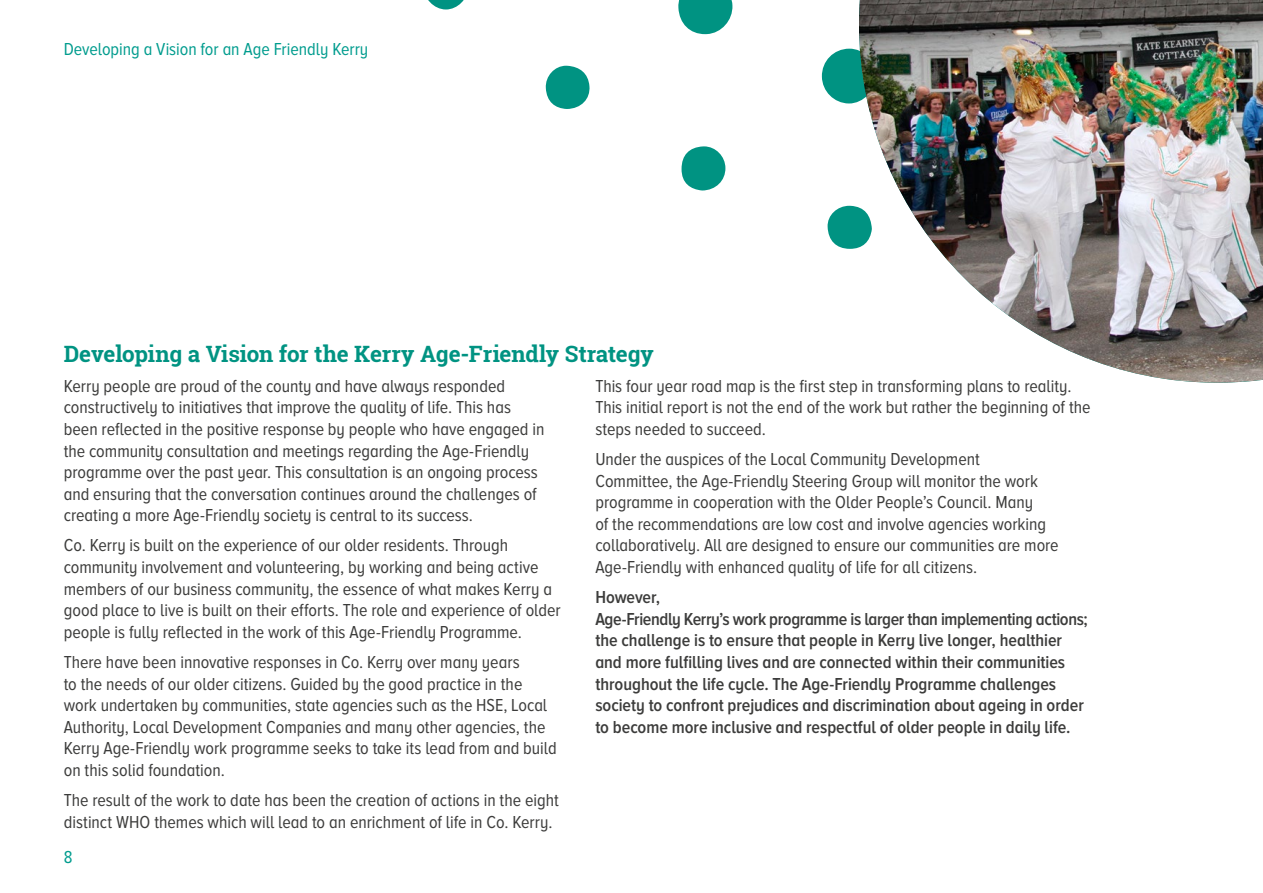
<style>
.page{position:relative;width:1263px;height:893px;background:#fff}
.page>*{position:absolute;margin:0;border:0;box-sizing:border-box;transform-origin:0 0}
.t1{font:700 22.5px "Roboto Slab";letter-spacing:-.01em;color:#009382}
.t2{font:18px/21.6px "Proxima Nova A Cond";color:#3c3c3b}
.t3{font:600 18px/21.6px "Proxima Nova A Cond";color:#3c3c3b}
.t4{font:18px "Proxima Nova A Cond";color:#009c8e}
</style>
<div class="page">
<svg style="left:678px;top:0;width:55px;height:34px"></svg>
<svg style="left:822px;top:49px;width:37px;height:54px"></svg>
<svg style="left:681px;top:146px;width:44px;height:45px"></svg>
<svg style="left:428px;top:0;width:36px;height:10px"></svg>
<svg style="left:827px;top:206px;width:32px;height:43px"></svg>
<svg style="left:545px;top:66px;width:45px;height:43px"></svg>
<img style="left:859px;top:0;width:404px;height:383px">
<p class="t4" style="left:64px;top:39px;width:306px">Developing a Vision for an Age Friendly Kerry</p>
<p class="t1" style="left:64px;top:338px;width:592px">Developing a Vision for the Kerry Age-Friendly Strategy</p>
<p class="t2" style="left:64px;top:375px;width:482px">Kerry people are proud of the county and have always responded constructively to initiatives that improve the quality of life. This has been reflected in the positive response by people who have engaged in the community consultation and meetings regarding the Age-Friendly programme over the past year. This consultation is an ongoing process and ensuring that the conversation continues around the challenges of creating a more Age-Friendly society is central to its success.</p>
<p class="t2" style="left:64px;top:535px;width:498px">Co. Kerry is built on the experience of our older residents. Through community involvement and volunteering, by working and being active members of our business community, the essence of what makes Kerry a good place to live is built on their efforts. The role and experience of older people is fully reflected in the work of this Age-Friendly Programme.</p>
<p class="t2" style="left:64px;top:651px;width:494px">There have been innovative responses in Co. Kerry over many years<br>to the needs of our older citizens. Guided by the good practice in the work undertaken by communities, state agencies such as the HSE, Local Authority, Local Development Companies and many other agencies, the Kerry Age-Friendly work programme seeks to take its lead from and build on this solid foundation.</p>
<p class="t2" style="left:64px;top:789px;width:496px">The result of the work to date has been the creation of actions in the eight distinct WHO themes which will lead to an enrichment of life in Co. Kerry.</p>
<p class="t2" style="left:595px;top:375px;width:497px">This four year road map is the first step in transforming plans to reality.<br>This initial report is not the end of the work but rather the beginning of the steps needed to succeed.</p>
<p class="t2" style="left:595px;top:448px;width:465px">Under the auspices of the Local Community Development Committee, the Age-Friendly Steering Group will monitor the work programme in cooperation with the Older People’s Council. Many<br>of the recommendations are low cost and involve agencies working collaboratively. All are designed to ensure our communities are more Age-Friendly with enhanced quality of life for all citizens.</p>
<p class="t3" style="left:595px;top:586px;width:494px">However,<br>Age-Friendly Kerry’s work programme is larger than implementing actions; the challenge is to ensure that people in Kerry live longer, healthier and more fulfilling lives and are connected within their communities throughout the life cycle. The Age-Friendly Programme challenges society to confront prejudices and discrimination about ageing in order to become more inclusive and respectful of older people in daily life.</p>
<p class="t4" style="left:64px;top:847px;width:10px">8</p>
</div>
